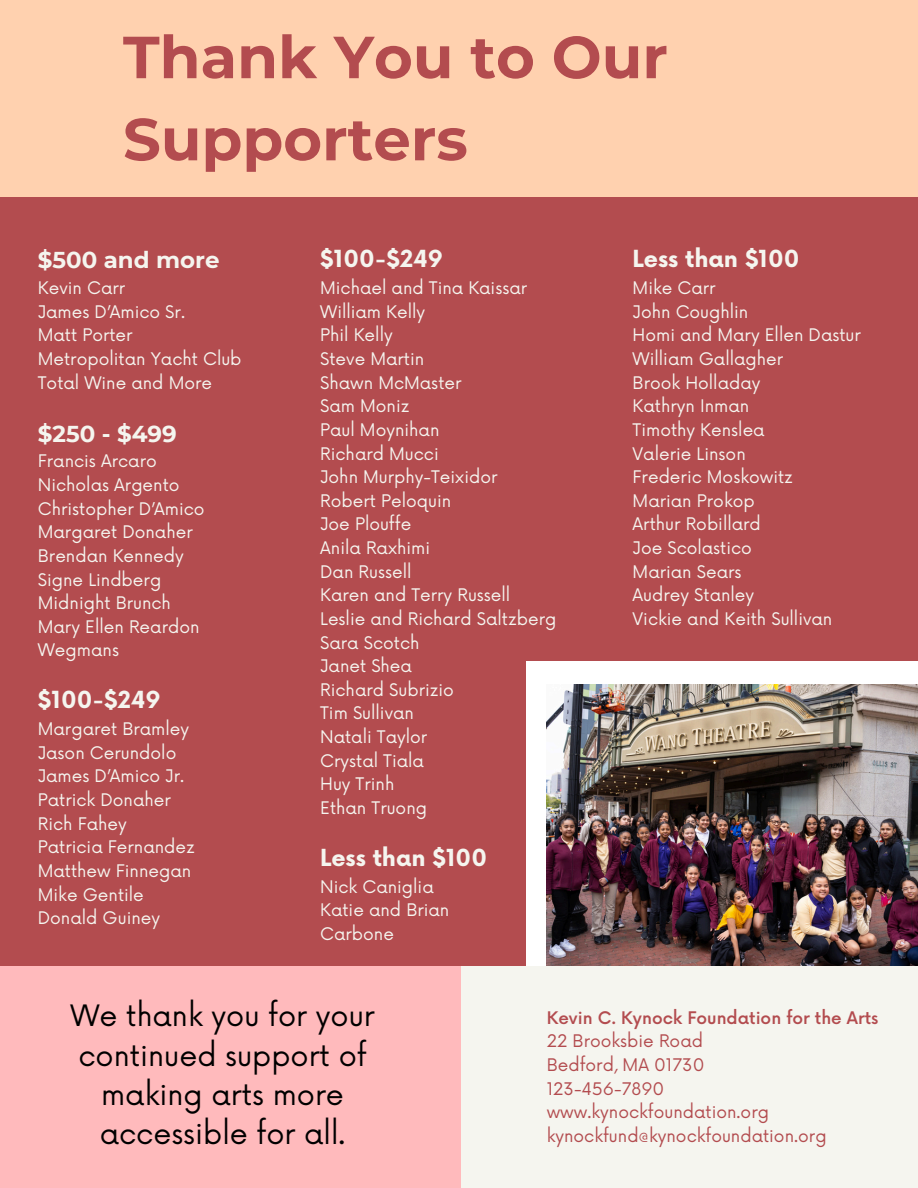
<style>
.page{position:relative;width:918px;height:1188px;background:#fff}
.page>*{position:absolute;margin:0;border:0;box-sizing:border-box;transform-origin:0 0}
.t1{font:700 59.25px/82.2px "Montserrat";color:#b34c4f}
.t2{font:28.8px/39.5px "Now";color:#000;text-align:center}
.t3{font:700 22.95px "Now";color:#f5f5ef}
.t4{font:700 22.95px "Montserrat";color:#f5f5ef}
.t5{font:16.95px "Now";color:#f5f5ef}
.t6{font:16.95px "Now";color:#b34c4f}
.t7{font:500 16.95px "Now";color:#b34c4f}
</style>
<div class="page">
<div style="left:0;top:176px;width:462px;height:790px;background:#b34c4f"></div>
<div style="left:459px;top:196px;width:459px;height:791px;background:#b34c4f"></div>
<div style="left:526px;top:661px;width:392px;height:326px;background:#fff"></div>
<img style="left:547px;top:684px;width:371px;height:283px">
<div style="left:431px;top:967px;width:487px;height:221px;background:#f5f5ef"></div>
<div style="left:0;top:0;width:918px;height:197px;background:#ffd1af"></div>
<div style="left:0;top:967px;width:461px;height:221px;background:#ffbabc"></div>
<p class="t1" style="left:123px;top:16px;width:546px">Thank You to Our<br>Supporters</p>
<h1 class="t4" style="left:38px;top:246px;width:183px">$500 and more</h1>
<p class="t5" style="left:38px;top:279px;width:89px">Kevin Carr</p>
<p class="t5" style="left:38px;top:302px;width:149px">James D’Amico Sr.</p>
<p class="t5" style="left:38px;top:326px;width:96px">Matt Porter</p>
<p class="t5" style="left:38px;top:349px;width:205px">Metropolitan Yacht Club</p>
<p class="t5" style="left:38px;top:373px;width:176px">Total Wine and More</p>
<p class="t4" style="left:38px;top:419px;width:140px">$250 - $499</p>
<p class="t5" style="left:38px;top:452px;width:120px">Francis Arcaro</p>
<p class="t5" style="left:38px;top:475px;width:143px">Nicholas Argento</p>
<p class="t5" style="left:38px;top:499px;width:168px">Christopher D’Amico</p>
<p class="t5" style="left:38px;top:523px;width:156px">Margaret Donaher</p>
<p class="t5" style="left:38px;top:546px;width:147px">Brendan Kennedy</p>
<p class="t5" style="left:38px;top:570px;width:125px">Signe Lindberg</p>
<p class="t5" style="left:38px;top:594px;width:135px">Midnight Brunch</p>
<p class="t5" style="left:38px;top:617px;width:163px">Mary Ellen Reardon</p>
<p class="t5" style="left:38px;top:641px;width:83px">Wegmans</p>
<p class="t3" style="left:38px;top:688px;width:124px">$100-$249</p>
<p class="t5" style="left:38px;top:720px;width:153px">Margaret Bramley</p>
<p class="t5" style="left:38px;top:743px;width:140px">Jason Cerundolo</p>
<p class="t5" style="left:38px;top:767px;width:148px">James D’Amico Jr.</p>
<p class="t5" style="left:38px;top:790px;width:135px">Patrick Donaher</p>
<p class="t5" style="left:38px;top:814px;width:90px">Rich Fahey</p>
<p class="t5" style="left:38px;top:838px;width:159px">Patricia Fernandez</p>
<p class="t5" style="left:38px;top:861px;width:155px">Matthew Finnegan</p>
<p class="t5" style="left:38px;top:885px;width:108px">Mike Gentile</p>
<p class="t5" style="left:38px;top:909px;width:124px">Donald Guiney</p>
<p class="t3" style="left:320px;top:247px;width:124px">$100-$249</p>
<p class="t5" style="left:320px;top:279px;width:208px">Michael and Tina Kaissar</p>
<p class="t5" style="left:320px;top:302px;width:107px">William Kelly</p>
<p class="t5" style="left:320px;top:326px;width:74px">Phil Kelly</p>
<p class="t5" style="left:320px;top:349px;width:106px">Steve Martin</p>
<p class="t5" style="left:320px;top:373px;width:143px">Shawn McMaster</p>
<p class="t5" style="left:320px;top:397px;width:91px">Sam Moniz</p>
<p class="t5" style="left:320px;top:420px;width:121px">Paul Moynihan</p>
<p class="t5" style="left:320px;top:444px;width:120px">Richard Mucci</p>
<p class="t5" style="left:320px;top:468px;width:179px">John Murphy-Teixidor</p>
<p class="t5" style="left:320px;top:491px;width:133px">Robert Peloquin</p>
<p class="t5" style="left:320px;top:515px;width:93px">Joe Plouffe</p>
<p class="t5" style="left:320px;top:538px;width:111px">Anila Raxhimi</p>
<p class="t5" style="left:320px;top:562px;width:93px">Dan Russell</p>
<p class="t5" style="left:320px;top:586px;width:192px">Karen and Terry Russell</p>
<p class="t5" style="left:320px;top:609px;width:238px">Leslie and Richard Saltzberg</p>
<p class="t5" style="left:320px;top:633px;width:101px">Sara Scotch</p>
<p class="t5" style="left:320px;top:657px;width:93px">Janet Shea</p>
<p class="t5" style="left:320px;top:680px;width:135px">Richard Subrizio</p>
<p class="t5" style="left:320px;top:704px;width:95px">Tim Sullivan</p>
<p class="t5" style="left:320px;top:727px;width:109px">Natali Taylor</p>
<p class="t5" style="left:320px;top:751px;width:105px">Crystal Tiala</p>
<p class="t5" style="left:320px;top:775px;width:76px">Huy Trinh</p>
<p class="t5" style="left:320px;top:798px;width:108px">Ethan Truong</p>
<p class="t3" style="left:320px;top:845px;width:168px">Less than $100</p>
<p class="t5" style="left:320px;top:877px;width:115px">Nick Caniglia</p>
<h2 class="t5" style="left:320px;top:901px;width:131px">Katie and Brian</h2>
<p class="t5" style="left:320px;top:924px;width:75px">Carbone</p>
<p class="t3" style="left:633px;top:247px;width:168px">Less than $100</p>
<p class="t5" style="left:633px;top:279px;width:85px">Mike Carr</p>
<p class="t5" style="left:633px;top:302px;width:117px">John Coughlin</p>
<p class="t5" style="left:633px;top:326px;width:230px">Homi and Mary Ellen Dastur</p>
<p class="t5" style="left:633px;top:349px;width:152px">William Gallagher</p>
<p class="t5" style="left:633px;top:373px;width:129px">Brook Holladay</p>
<p class="t5" style="left:633px;top:397px;width:118px">Kathryn Inman</p>
<p class="t5" style="left:633px;top:420px;width:134px">Timothy Kenslea</p>
<p class="t5" style="left:633px;top:444px;width:115px">Valerie Linson</p>
<p class="t5" style="left:633px;top:468px;width:162px">Frederic Moskowitz</p>
<p class="t5" style="left:633px;top:491px;width:124px">Marian Prokop</p>
<p class="t5" style="left:633px;top:515px;width:130px">Arthur Robillard</p>
<p class="t5" style="left:633px;top:538px;width:121px">Joe Scolastico</p>
<p class="t5" style="left:633px;top:562px;width:110px">Marian Sears</p>
<p class="t5" style="left:633px;top:586px;width:123px">Audrey Stanley</p>
<p class="t5" style="left:633px;top:609px;width:201px">Vickie and Keith Sullivan</p>
<p class="t2" style="left:71px;top:998px;width:306px">We thank you for your continued support of making arts more accessible for all.</p>
<p class="t7" style="left:547px;top:1009px;width:333px">Kevin C. Kynock Foundation for the Arts</p>
<p class="t6" style="left:547px;top:1032px;width:158px">22 Brooksbie Road</p>
<p class="t6" style="left:547px;top:1055px;width:159px">Bedford, MA 01730</p>
<p class="t6" style="left:547px;top:1079px;width:119px">123-456-7890</p>
<p class="t6" style="left:547px;top:1103px;width:224px">www.kynockfoundation.org</p>
<p class="t6" style="left:547px;top:1126px;width:281px">kynockfund@kynockfoundation.org</p>
</div>
